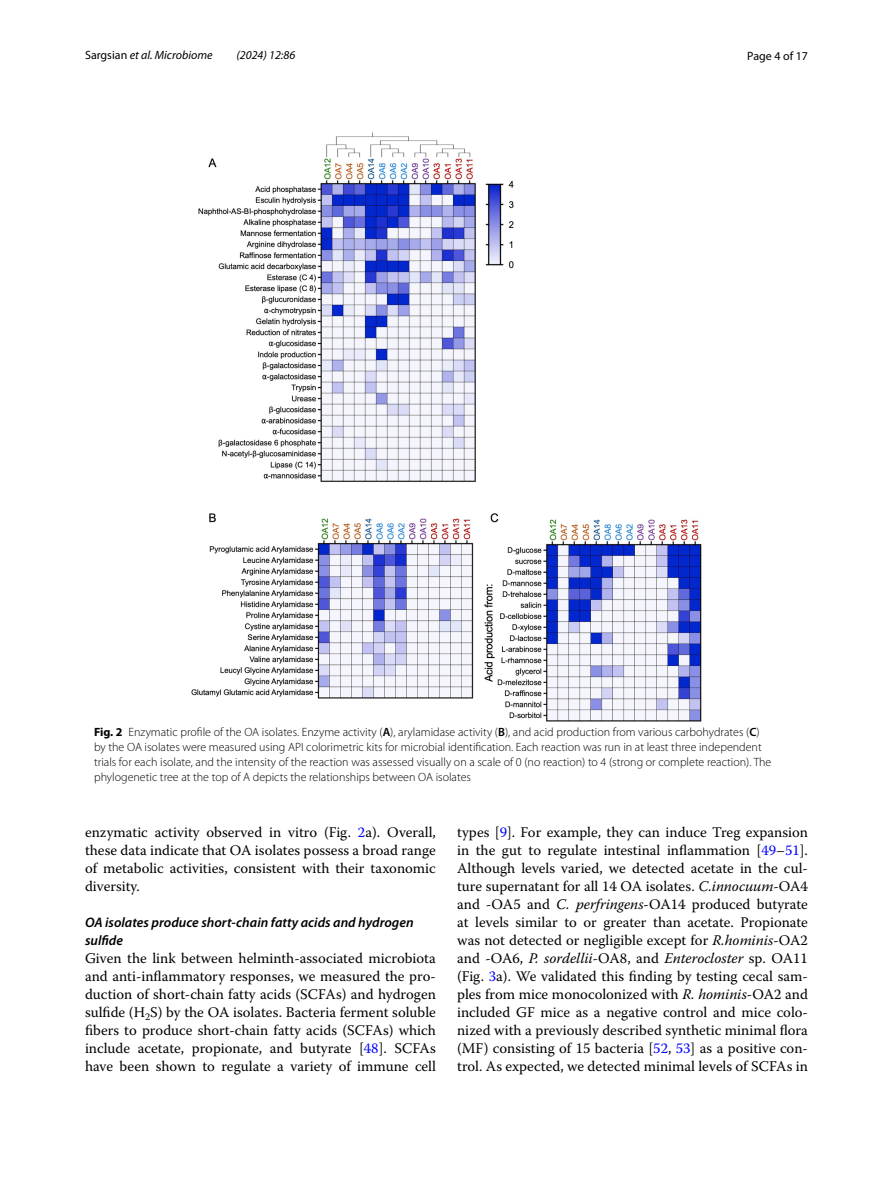
<style>
.page{position:relative;width:893px;height:1187px;background:#fff}
.page>*{position:absolute;margin:0;border:0;box-sizing:border-box;transform-origin:0 0}
.t1{font:14.7px/18px "Warnock Pro";color:#000;text-align:justify}
.t2{font:italic 600 13.8px/18px "Myriad Pro";color:#000}
.t3{font:300 12px/15px "Myriad Pro";color:#000}
.t4{font:italic 12px "Myriad Pro";color:#000}
.t5{font:12px "Myriad Pro";color:#000}
.s1{font-style:normal}
.s2{font-weight:700}
.s3{font-weight:600}
.s4{color:#00f}
.s5{font-style:italic}
</style>
<div class="page">
<img style="left:191px;top:133px;width:511px;height:588px">
<p class="t4" style="left:85px;top:48px;width:129px"><span class="s1">Sargsian</span> et al. Microbiome</p>
<p class="t4" style="left:237px;top:48px;width:60px">(2024) 12:86</p>
<p class="t5" style="left:747px;top:48px;width:62px">Page 4 of 17</p>
<p class="t3" style="left:94px;top:725px;width:679px"><span class="s2">Fig. 2</span> Enzymatic profile of the OA isolates. Enzyme activity (<span class="s3">A</span>), arylamidase activity (<span class="s3">B</span>), and acid production from various carbohydrates (<span class="s3">C</span>) by the OA isolates were measured using API colorimetric kits for microbial identification. Each reaction was run in at least three independent trials for each isolate, and the intensity of the reaction was assessed visually on a scale of 0 (no reaction) to 4 (strong or complete reaction). The phylogenetic tree at the top of A depicts the relationships between OA isolates</p>
<p class="t1" style="left:85px;top:822px;width:352px">enzymatic activity observed in vitro (Fig. <span class="s4">2</span>a). Overall, these data indicate that OA isolates possess a broad range of metabolic activities, consistent with their taxonomic diversity.</p>
<p class="t2" style="left:85px;top:912px;width:330px">OA isolates produce short‑chain fatty acids and hydrogen sulfide</p>
<p class="t1" style="left:85px;top:948px;width:352px">Given the link between helminth-associated microbiota and anti-inflammatory responses, we measured the pro&shy;duction of short-chain fatty acids (SCFAs) and hydrogen sulfide (H<sub>2</sub>S) by the OA isolates. Bacteria ferment soluble fibers to produce short-chain fatty acids (SCFAs) which include acetate, propionate, and butyrate [<span class="s4">48</span>]. SCFAs have been shown to regulate a variety of immune cell</p>
<p class="t1" style="left:457px;top:822px;width:352px">types [<span class="s4">9</span>]. For example, they can induce Treg expansion in the gut to regulate intestinal inflammation [<span class="s4">49</span>–<span class="s4">51</span>].<br>Although levels varied, we detected acetate in the cul&shy;ture supernatant for all 14 OA isolates. <span class="s5">C.innocuum</span>-OA4 and -OA5 and <span class="s5">C. perfringens</span>-OA14 produced butyrate at levels similar to or greater than acetate. Propionate was not detected or negligible except for <span class="s5">R.hominis</span>-OA2 and -OA6, <span class="s5">P. sordellii</span>-OA8, and <span class="s5">Enterocloster</span> sp. OA11 (Fig. <span class="s4">3</span>a). We validated this finding by testing cecal sam&shy;ples from mice monocolonized with <span class="s5">R. hominis</span>-OA2 and included GF mice as a negative control and mice colo&shy;nized with a previously described synthetic minimal flora (MF) consisting of 15 bacteria [<span class="s4">52</span>, <span class="s4">53</span>] as a positive con&shy;trol. As expected, we detected minimal levels of SCFAs in</p>
</div>
